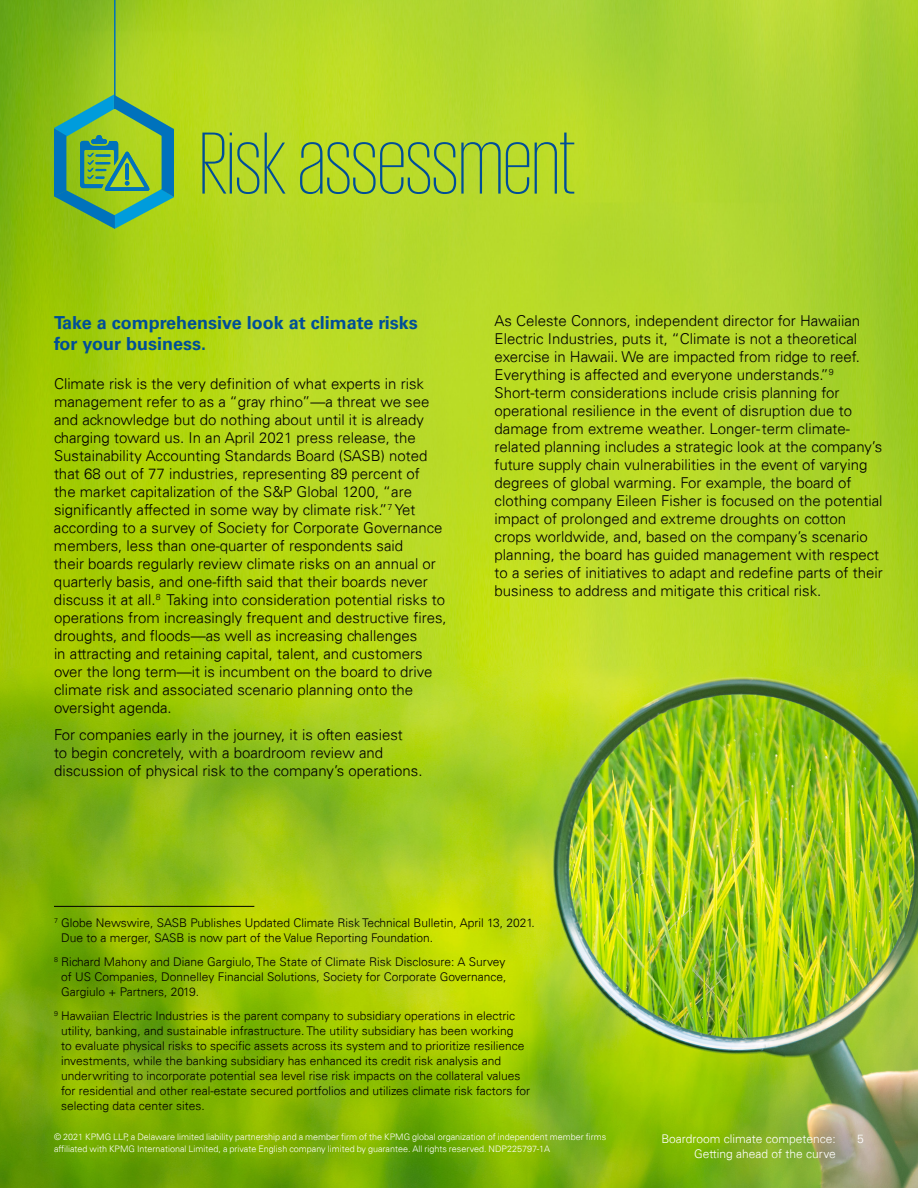
<style>
.page{position:relative;width:918px;height:1188px;background:#fff}
.page>*{position:absolute;margin:0;border:0;box-sizing:border-box;transform-origin:0 0}
.t1{font:200 90px "KPMG";color:#004e98}
.t2{font:700 18px/21px "Univers 65";color:#004e98}
.t3{font:300 15px/18px "Univers 45";color:#000}
.t4{font:300 12px/15px "Univers 45";color:#000}
.t5{font:300 12px "Univers 45";color:#fff}
.t6{font:300 9px/12px "Univers 45";color:#fff}
</style>
<div class="page">
<img style="left:0;top:0;width:918px;height:1188px">
<hr style="left:114px;top:0;width:2px;height:109px;background:#0072bc">
<hr style="left:54px;top:906px;width:200px;height:1px;background:#000">
<svg style="left:54px;top:95px;width:120px;height:134px"></svg>
<h1 class="t1" style="left:200px;top:121px;width:378px">Risk assessment</h1>
<p class="t2" style="left:54px;top:312px;width:365px">Take a comprehensive look at climate risks for your business.</p>
<p class="t3" style="left:54px;top:374px;width:394px">Climate risk is the very definition of what experts in risk management refer to as a “gray rhino”—a threat we see and acknowledge but do nothing about until it is already charging toward us. In an April 2021 press release, the Sustainability Accounting Standards Board (SASB) noted that 68 out of 77 industries, representing 89 percent of<br>the market capitalization of the S&amp;P Global 1200, “are significantly affected in some way by climate risk.”<sup>7</sup> Yet according to a survey of Society for Corporate Governance members, less than one-quarter of respondents said<br>their boards regularly review climate risks on an annual or quarterly basis, and one-fifth said that their boards never discuss it at all.<sup>8</sup> Taking into consideration potential risks to operations from increasingly frequent and destructive fires, droughts, and floods—as well as increasing challenges<br>in attracting and retaining capital, talent, and customers over the long term—it is incumbent on the board to drive climate risk and associated scenario planning onto the oversight agenda.</p>
<p class="t3" style="left:54px;top:725px;width:370px">For companies early in the journey, it is often easiest<br>to begin concretely, with a boardroom review and discussion of physical risk to the company’s operations.</p>
<p class="t3" style="left:495px;top:312px;width:390px">As Celeste Connors, independent director for Hawaiian Electric Industries, puts it, “Climate is not a theoretical exercise in Hawaii. We are impacted from ridge to reef.<br>Everything is affected and everyone understands.”<sup>9<br></sup>Short-term considerations include crisis planning for operational resilience in the event of disruption due to damage from extreme weather. Longer-term climate&shy;related planning includes a strategic look at the company’s future supply chain vulnerabilities in the event of varying degrees of global warming. For example, the board of clothing company Eileen Fisher is focused on the potential impact of prolonged and extreme droughts on cotton crops worldwide, and, based on the company’s scenario planning, the board has guided management with respect to a series of initiatives to adapt and redefine parts of their business to address and mitigate this critical risk.</p>
<p class="t4" style="left:61px;top:915px;width:475px;text-indent:-7px"><sup>7</sup> Globe Newswire, SASB Publishes Updated Climate Risk Technical Bulletin, April 13, 2021.<br>Due to a merger, SASB is now part of the Value Reporting Foundation.</p>
<p class="t4" style="left:61px;top:954px;width:447px;text-align:justify;text-indent:-7px"><sup>8</sup> Richard Mahony and Diane Gargiulo, The State of Climate Risk Disclosure: A Survey of US Companies, Donnelley Financial Solutions, Society for Corporate Governance, Gargiulo + Partners, 2019.</p>
<p class="t4" style="left:61px;top:1008px;width:471px;text-indent:-7px"><sup>9</sup> Hawaiian Electric Industries is the parent company to subsidiary operations in electric utility, banking, and sustainable infrastructure. The utility subsidiary has been working<br>to evaluate physical risks to specific assets across its system and to prioritize resilience investments, while the banking subsidiary has enhanced its credit risk analysis and underwriting to incorporate potential sea level rise risk impacts on the collateral values for residential and other real-estate secured portfolios and utilizes climate risk factors for selecting data center sites.</p>
<p class="t6" style="left:54px;top:1131px;width:554px">© 2021 KPMG LLP, a Delaware limited liability partnership and a member firm of the KPMG global organization of independent member firms affiliated with KPMG International Limited, a private English company limited by guarantee. All rights reserved. NDP225797-1A</p>
<p class="t5" style="left:661px;top:1132px;width:176px">Boardroom climate competence:</p>
<p class="t5" style="left:857px;top:1132px;width:8px">5</p>
<p class="t5" style="left:694px;top:1147px;width:143px">Getting ahead of the curve</p>
</div>
